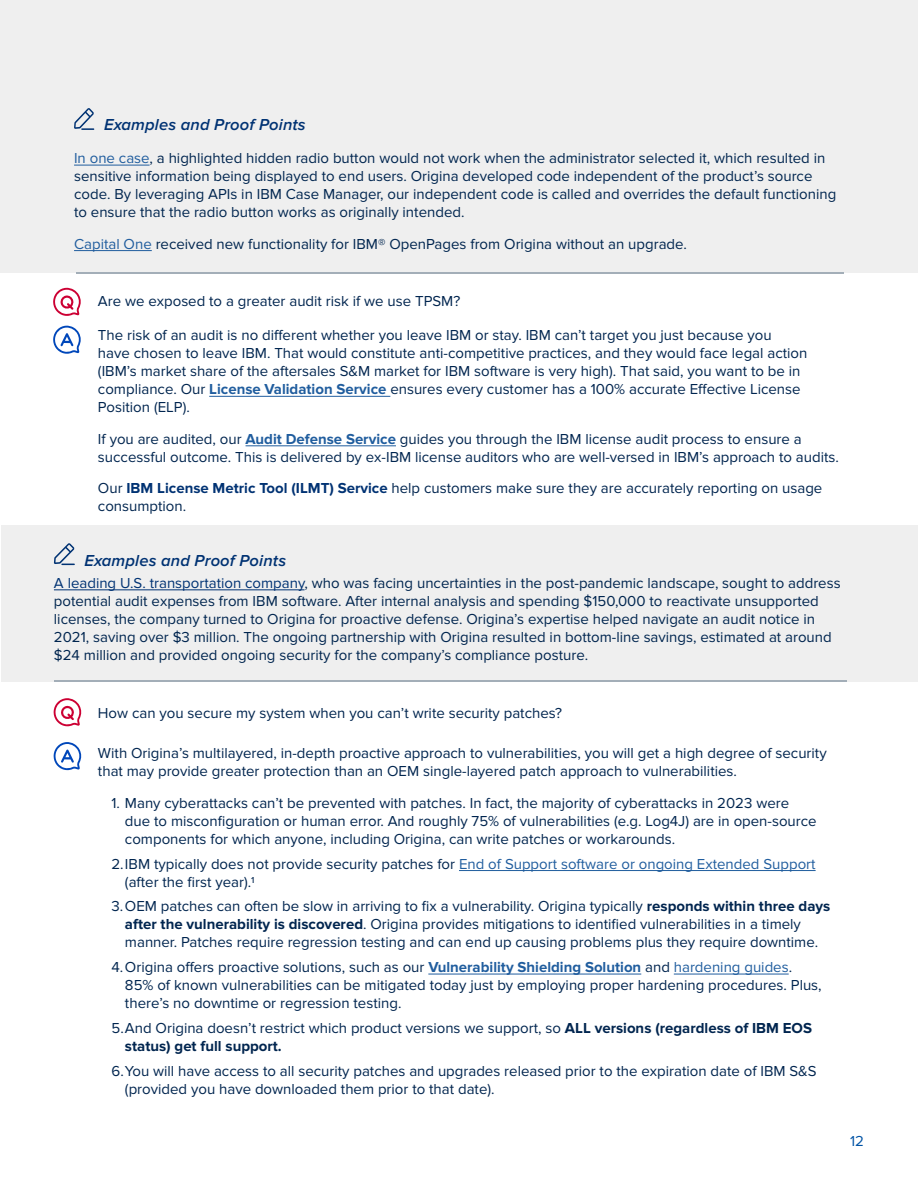
<style>
.page{position:relative;width:918px;height:1188px;background:#fff}
.page>*{position:absolute;margin:0;border:0;box-sizing:border-box;transform-origin:0 0}
.t1{font:italic 600 16.5px "Proxima Nova";letter-spacing:.01em;color:#003273}
.t2{font:15px/18px "Proxima Nova";color:#00254f}
.t3{font:15px "Proxima Nova";color:#0053a5}
.s1{color:#205d9e}
.s2{font-weight:700;color:#205d9e}
.s3{font-weight:700;color:#003273}
.s4{color:#003273}
.s5{font-weight:700}
</style>
<div class="page">
<div style="left:0;top:0;width:918px;height:272px;background:#efefef"></div>
<hr style="left:74px;top:165px;width:76px;height:1px;background:#205d9e">
<hr style="left:74px;top:250px;width:78px;height:1px;background:#205d9e">
<svg style="left:74px;top:108px;width:20px;height:22px"></svg>
<hr style="left:76px;top:273px;width:767px;height:1px;background:#a3aeb8">
<div style="left:1px;top:525px;width:917px;height:156px;background:#efefef"></div>
<hr style="left:54px;top:590px;width:251px;height:1px;background:#003273">
<hr style="left:459px;top:870px;width:357px;height:1px;background:#205d9e">
<hr style="left:428px;top:974px;width:213px;height:1px;background:#205d9e">
<hr style="left:674px;top:974px;width:115px;height:1px;background:#205d9e">
<hr style="left:209px;top:396px;width:181px;height:1px;background:#205d9e">
<hr style="left:246px;top:446px;width:150px;height:1px;background:#205d9e">
<svg style="left:53px;top:288px;width:28px;height:28px"></svg>
<svg style="left:53px;top:326px;width:28px;height:28px"></svg>
<svg style="left:53px;top:698px;width:29px;height:28px"></svg>
<svg style="left:53px;top:742px;width:29px;height:28px"></svg>
<svg style="left:54px;top:543px;width:21px;height:22px"></svg>
<hr style="left:54px;top:681px;width:793px;height:1px;background:#a3aeb8">
<p class="t1" style="left:104px;top:117px;width:203px">Examples and Proof Points</p>
<p class="t2" style="left:74px;top:149px;width:764px"><span class="s1">In one case</span>, a highlighted hidden radio button would not work when the administrator selected it, which resulted in sensitive information being displayed to end users. Origina developed code independent of the product’s source code. By leveraging APIs in IBM Case Manager, our independent code is called and overrides the default functioning to ensure that the radio button works as originally intended.</p>
<p class="t2" style="left:74px;top:235px;width:614px"><span class="s1">Capital One</span> received new functionality for IBM® OpenPages from Origina without an upgrade.</p>
<p class="t2" style="left:98px;top:292px;width:364px">Are we exposed to a greater audit risk if we use TPSM?</p>
<p class="t2" style="left:98px;top:327px;width:711px">The risk of an audit is no different whether you leave IBM or stay. IBM can’t target you just because you<br>have chosen to leave IBM. That would constitute anti-competitive practices, and they would face legal action (IBM’s market share of the aftersales S&amp;M market for IBM software is very high). That said, you want to be in compliance. Our <span class="s2">License Validation Service</span> ensures every customer has a 100% accurate Effective License Position (ELP).</p>
<p class="t2" style="left:98px;top:430px;width:743px">If you are audited, our <span class="s2">Audit Defense Service</span> guides you through the IBM license audit process to ensure a successful outcome. This is delivered by ex-IBM license auditors who are well-versed in IBM’s approach to audits.</p>
<p class="t2" style="left:98px;top:480px;width:726px">Our <span class="s3">IBM License Metric Tool (ILMT) Service</span> help customers make sure they are accurately reporting on usage consumption.</p>
<p class="t1" style="left:84px;top:553px;width:203px">Examples and Proof Points</p>
<p class="t2" style="left:54px;top:574px;width:788px"><span class="s4">A leading U.S. transportation company</span>, who was facing uncertainties in the post-pandemic landscape, sought to address potential audit expenses from IBM software. After internal analysis and spending $150,000 to reactivate unsupported licenses, the company turned to Origina for proactive defense. Origina’s expertise helped navigate an audit notice in 2021, saving over $3 million. The ongoing partnership with Origina resulted in bottom-line savings, estimated at around $24 million and provided ongoing security for the company’s compliance posture.</p>
<p class="t2" style="left:98px;top:704px;width:466px">How can you secure my system when you can’t write security patches?</p>
<p class="t2" style="left:98px;top:745px;width:730px">With Origina’s multilayered, in-depth proactive approach to vulnerabilities, you will get a high degree of security that may provide greater protection than an OEM single-layered patch approach to vulnerabilities.</p>
<p class="t2" style="left:125px;top:794px;width:693px;text-indent:-14px">1. Many cyberattacks can’t be prevented with patches. In fact, the majority of cyberattacks in 2023 were due to misconfiguration or human error. And roughly 75% of vulnerabilities (e.g. Log4J) are in open-source components for which anyone, including Origina, can write patches or workarounds.</p>
<p class="t2" style="left:125px;top:855px;width:692px;text-indent:-14px">2.IBM typically does not provide security patches for <span class="s1">End of Support software or ongoing Extended Support </span>(after the first year).1</p>
<p class="t2" style="left:125px;top:898px;width:707px;text-indent:-14px">3.OEM patches can often be slow in arriving to fix a vulnerability. Origina typically <span class="s5">responds within three days after the vulnerability is discovered</span>. Origina provides mitigations to identified vulnerabilities in a timely manner. Patches require regression testing and can end up causing problems plus they require downtime.</p>
<p class="t2" style="left:125px;top:958px;width:698px;text-indent:-14px">4.Origina offers proactive solutions, such as our <span class="s2">Vulnerability Shielding Solution</span> and <span class="s1">hardening guides</span>.<br>85% of known vulnerabilities can be mitigated today just by employing proper hardening procedures. Plus, there’s no downtime or regression testing.</p>
<p class="t2" style="left:125px;top:1019px;width:689px;text-indent:-14px">5.And Origina doesn’t restrict which product versions we support, so <span class="s5">ALL versions (regardless of IBM EOS status) get full support.</span></p>
<p class="t2" style="left:125px;top:1062px;width:693px;text-indent:-14px">6.You will have access to all security patches and upgrades released prior to the expiration date of IBM S&amp;S (provided you have downloaded them prior to that date).</p>
<p class="t3" style="left:850px;top:1132px;width:15px">12</p>
</div>
